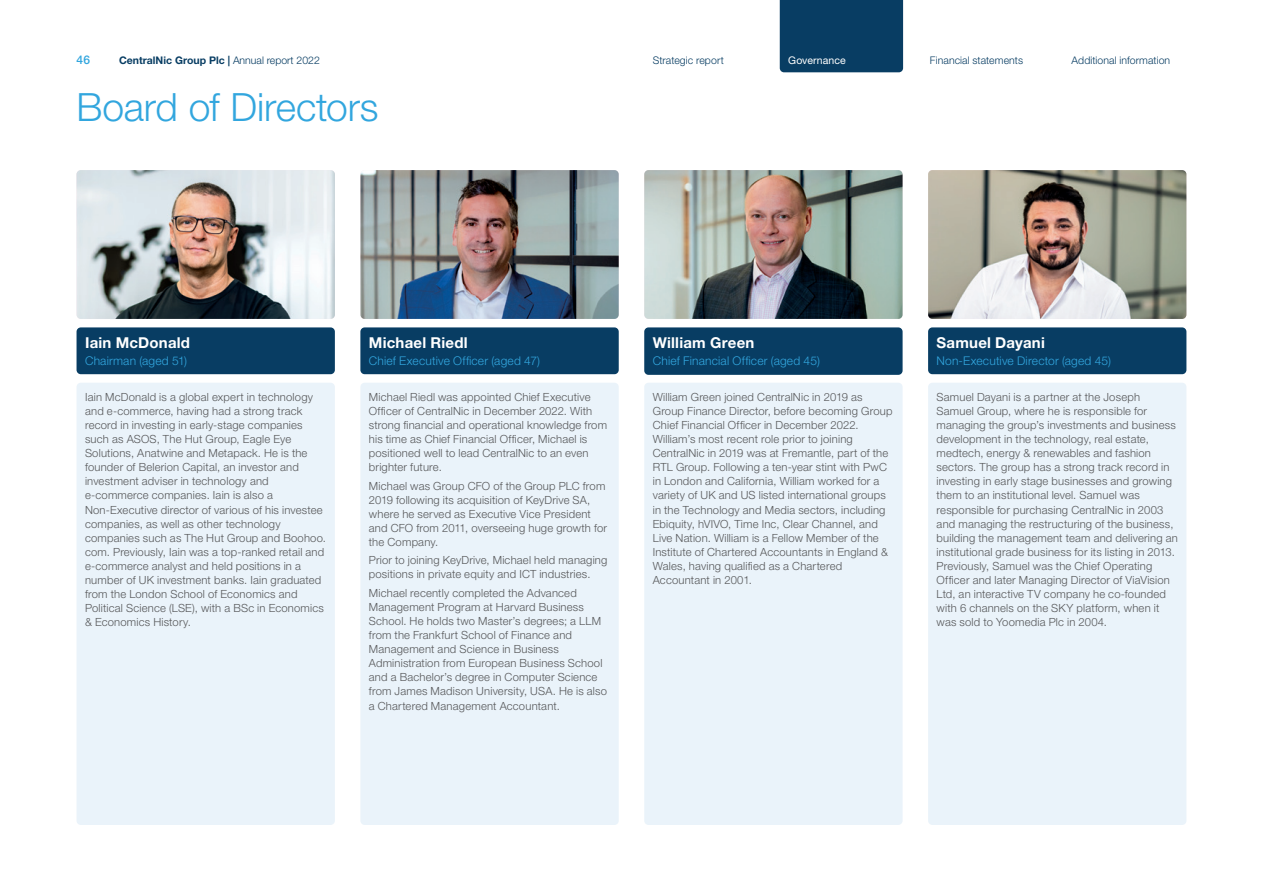
<style>
.page{position:relative;width:1263px;height:893px;background:#fff}
.page>*{position:absolute;margin:0;border:0;box-sizing:border-box;transform-origin:0 0}
.t1{font:300 39px "Helvetica Neue LT Pro";letter-spacing:-.005em;color:#32a6de}
.t2{font:700 15px "Helvetica Neue LT Pro";letter-spacing:.015em;color:#fff}
.t3{font:300 12px "Helvetica Neue LT Pro";letter-spacing:.015em;color:#32a6de}
.t4{font:500 12px "Helvetica Neue LT Pro";color:#32a6de}
.t5{font:300 11.25px/14.1px "Helvetica Neue LT Pro";letter-spacing:.015em;color:#57585a}
.t6{font:300 10.5px "Helvetica Neue LT Pro";letter-spacing:.01em;color:#083d63}
.t7{font:700 10.5px "Helvetica Neue LT Pro";color:#083d63}
.t8{font:10.5px "Helvetica Neue LT Pro";letter-spacing:.01em;color:#fff}
.s1{font-weight:300}
</style>
<div class="page">
<div style="left:780px;top:0;width:123px;height:72px;background:#083d63"></div>
<img style="left:77px;top:170px;width:258px;height:149px">
<img style="left:644px;top:170px;width:258px;height:149px">
<img style="left:928px;top:170px;width:258px;height:149px">
<img style="left:360px;top:170px;width:259px;height:149px">
<div style="left:77px;top:383px;width:258px;height:442px;background:#eaf3fa;border-radius:4px"></div>
<div style="left:360px;top:383px;width:259px;height:442px;background:#eaf3fa;border-radius:4px"></div>
<div style="left:644px;top:383px;width:258px;height:442px;background:#eaf3fa;border-radius:4px"></div>
<div style="left:928px;top:383px;width:258px;height:442px;background:#eaf3fa;border-radius:4px"></div>
<div style="left:77px;top:327px;width:258px;height:47px;background:#083d63;border-radius:4px"></div>
<div style="left:644px;top:327px;width:258px;height:48px;background:#083d63;border-radius:4px"></div>
<div style="left:928px;top:327px;width:258px;height:47px;background:#083d63;border-radius:4px"></div>
<div style="left:360px;top:327px;width:259px;height:47px;background:#083d63;border-radius:4px"></div>
<p class="t4" style="left:77px;top:52px;width:15px">46</p>
<p class="t7" style="left:119px;top:54px;width:202px">CentralNic Group Plc | <span class="s1">Annual report 2022</span></p>
<p class="t6" style="left:653px;top:54px;width:73px">Strategic report</p>
<p class="t8" style="left:788px;top:54px;width:59px">Governance</p>
<p class="t6" style="left:930px;top:54px;width:95px">Financial statements</p>
<p class="t6" style="left:1071px;top:54px;width:100px">Additional information</p>
<h1 class="t1" style="left:77px;top:84px;width:304px">Board of Directors</h1>
<h2 class="t2" style="left:85px;top:333px;width:107px">Iain McDonald</h2>
<p class="t3" style="left:85px;top:354px;width:103px">Chairman (aged 51)</p>
<h2 class="t2" style="left:369px;top:333px;width:100px">Michael Riedl</h2>
<p class="t3" style="left:369px;top:354px;width:173px">Chief Executive Officer (aged 47)</p>
<p class="t5" style="left:85px;top:389px;width:242px">Iain McDonald is a global expert in technology and e-commerce, having had a strong track record in investing in early-stage companies such as ASOS, The Hut Group, Eagle Eye Solutions, Anatwine and Metapack. He is the founder of Belerion Capital, an investor and investment adviser in technology and e-commerce companies. Iain is also a Non-Executive director of various of his investee companies, as well as other technology companies such as The Hut Group and Boohoo. com. Previously, Iain was a top-ranked retail and e-commerce analyst and held positions in a number of UK investment banks. Iain graduated from the London School of Economics and Political Science (LSE), with a BSc in Economics &amp; Economics History.</p>
<p class="t5" style="left:369px;top:389px;width:240px">Michael Riedl was appointed Chief Executive Officer of CentralNic in December 2022. With strong financial and operational knowledge from his time as Chief Financial Officer, Michael is positioned well to lead CentralNic to an even brighter future.</p>
<p class="t5" style="left:369px;top:478px;width:240px">Michael was Group CFO of the Group PLC from 2019 following its acquisition of KeyDrive SA, where he served as Executive Vice President and CFO from 2011, overseeing huge growth for the Company.</p>
<p class="t5" style="left:369px;top:553px;width:240px">Prior to joining KeyDrive, Michael held managing positions in private equity and ICT industries.</p>
<p class="t5" style="left:369px;top:585px;width:240px">Michael recently completed the Advanced Management Program at Harvard Business School. He holds two Master’s degrees; a LLM from the Frankfurt School of Finance and Management and Science in Business Administration from European Business School and a Bachelor’s degree in Computer Science from James Madison University, USA. He is also a Chartered Management Accountant.</p>
<h2 class="t2" style="left:653px;top:333px;width:103px">William Green</h2>
<p class="t3" style="left:653px;top:354px;width:169px">Chief Financial Officer (aged 45)</p>
<h2 class="t2" style="left:936px;top:333px;width:110px">Samuel Dayani</h2>
<p class="t3" style="left:936px;top:354px;width:176px">Non-Executive Director (aged 45)</p>
<p class="t5" style="left:653px;top:389px;width:241px">William Green joined CentralNic in 2019 as Group Finance Director, before becoming Group Chief Financial Officer in December 2022.<br>William’s most recent role prior to joining CentralNic in 2019 was at Fremantle, part of the RTL Group. Following a ten-year stint with PwC in London and California, William worked for a variety of UK and US listed international groups in the Technology and Media sectors, including Ebiquity, hVIVO, Time Inc, Clear Channel, and Live Nation. William is a Fellow Member of the Institute of Chartered Accountants in England &amp; Wales, having qualified as a Chartered Accountant in 2001.</p>
<p class="t5" style="left:936px;top:389px;width:243px">Samuel Dayani is a partner at the Joseph Samuel Group, where he is responsible for managing the group’s investments and business development in the technology, real estate, medtech, energy &amp; renewables and fashion sectors. The group has a strong track record in investing in early stage businesses and growing them to an institutional level. Samuel was responsible for purchasing CentralNic in 2003 and managing the restructuring of the business, building the management team and delivering an institutional grade business for its listing in 2013.<br>Previously, Samuel was the Chief Operating Officer and later Managing Director of ViaVision Ltd, an interactive TV company he co-founded with 6 channels on the SKY platform, when it was sold to Yoomedia Plc in 2004.</p>
</div>
